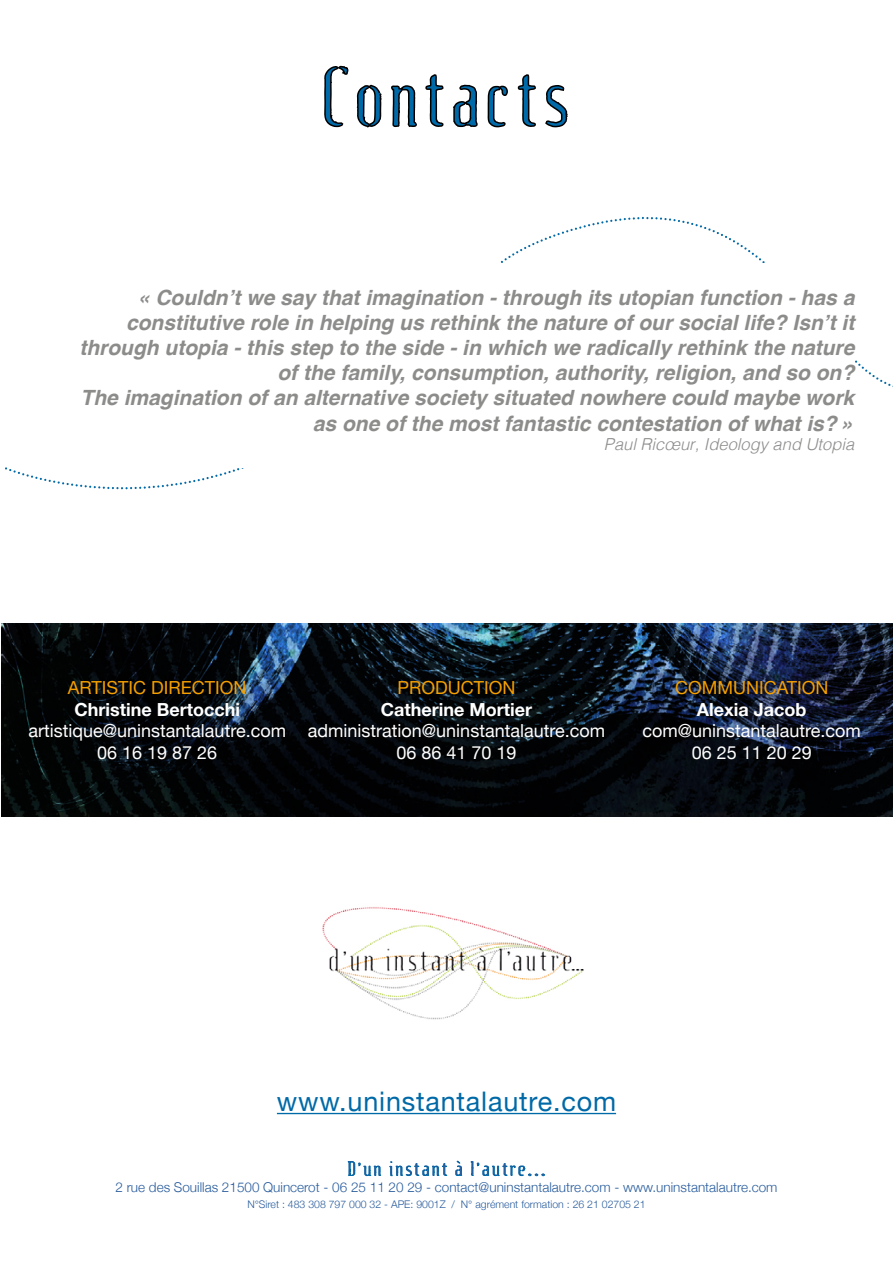
<style>
.page{position:relative;width:893px;height:1263px;background:#fff}
.page>*{position:absolute;margin:0;border:0;box-sizing:border-box;transform-origin:0 0}
.t1{font:300 75px "Fluid";color:#0069a7}
.t2{font:27px "Helvetica Neue";letter-spacing:.03em;color:#0069a7}
.t3{font:italic 700 21px/25.2px "Helvetica";color:#8c8c8b;text-align:right}
.t4{font:18px/21.6px "Helvetica Neue";color:#fff;text-align:center}
.t5{font:700 18px "Helvetica Neue";color:#fff}
.t6{font:18px "Helvetica Neue";color:#f6a000}
.t7{font:300 18px "Fluid";letter-spacing:.02em;color:#275b9c;scale:1.15 1}
.t8{font:italic 300 16.5px "Helvetica";color:#8c8c8b}
.t9{font:300 13.5px "Helvetica Neue";color:#275b9c}
.t10{font:300 10.5px "Helvetica Neue";color:#275b9c}
</style>
<div class="page">
<img style="left:2px;top:624px;width:891px;height:193px">
<svg style="left:324px;top:65px;width:154px;height:63px"></svg>
<svg style="left:487px;top:85px;width:21px;height:43px"></svg>
<svg style="left:517px;top:74px;width:51px;height:54px"></svg>
<hr style="left:277px;top:1113px;width:339px;height:1px;background:#0069a7">
<svg style="left:13px;top:472px;width:218px;height:18px"></svg>
<svg style="left:348px;top:1161px;width:33px;height:15px"></svg>
<svg style="left:389px;top:1161px;width:59px;height:16px"></svg>
<svg style="left:455px;top:1160px;width:8px;height:16px"></svg>
<svg style="left:470px;top:1161px;width:75px;height:16px"></svg>
<img style="left:322px;top:907px;width:262px;height:113px">
<h1 class="t1" style="left:321px;top:63px;width:253px">Contacts</h1>
<p class="t3" style="left:79px;top:285px;width:776px">« Couldn’t we say that imagination - through its utopian function - has a constitutive role in helping us rethink the nature of our social life? Isn’t it through utopia - this step to the side - in which we radically rethink the nature of the family, consumption, authority, religion, and so on?<br>The imagination of an alternative society situated nowhere could maybe work as one of the most fantastic contestation of what is? »</p>
<p class="t8" style="left:604px;top:430px;width:252px">Paul Ricœur, Ideology and Utopia</p>
<p class="t6" style="left:68px;top:675px;width:180px">ARTISTIC DIRECTION</p>
<p class="t5" style="left:74px;top:695px;width:167px">Christine Bertocchi</p>
<p class="t4" style="left:29px;top:721px;width:259px">artistique@uninstantalautre.com<br>06 16 19 87 26</p>
<p class="t6" style="left:397px;top:675px;width:120px">PRODUCTION</p>
<p class="t5" style="left:381px;top:695px;width:153px">Catherine Mortier</p>
<p class="t4" style="left:308px;top:721px;width:299px">administration@uninstantalautre.com<br>06 86 41 70 19</p>
<p class="t6" style="left:675px;top:675px;width:155px">COMMUNICATION</p>
<p class="t5" style="left:697px;top:695px;width:111px">Alexia Jacob</p>
<p class="t4" style="left:642px;top:721px;width:220px">com@uninstantalautre.com<br>06 25 11 20 29</p>
<p class="t2" style="left:277px;top:1082px;width:341px">www.uninstantalautre.com</p>
<p class="t7" style="left:347px;top:1160px;width:175px">D’un instant à l’autre...</p>
<p class="t9" style="left:115px;top:1176px;width:664px">2 rue des Souillas 21500 Quincerot - 06 25 11 20 29 - contact@uninstantalautre.com - www.uninstantalautre.com</p>
<p class="t10" style="left:247px;top:1196px;width:400px">N°Siret : 483 308 797 000 32 - APE: 9001Z / N° agrément formation : 26 21 02705 21</p>
</div>
